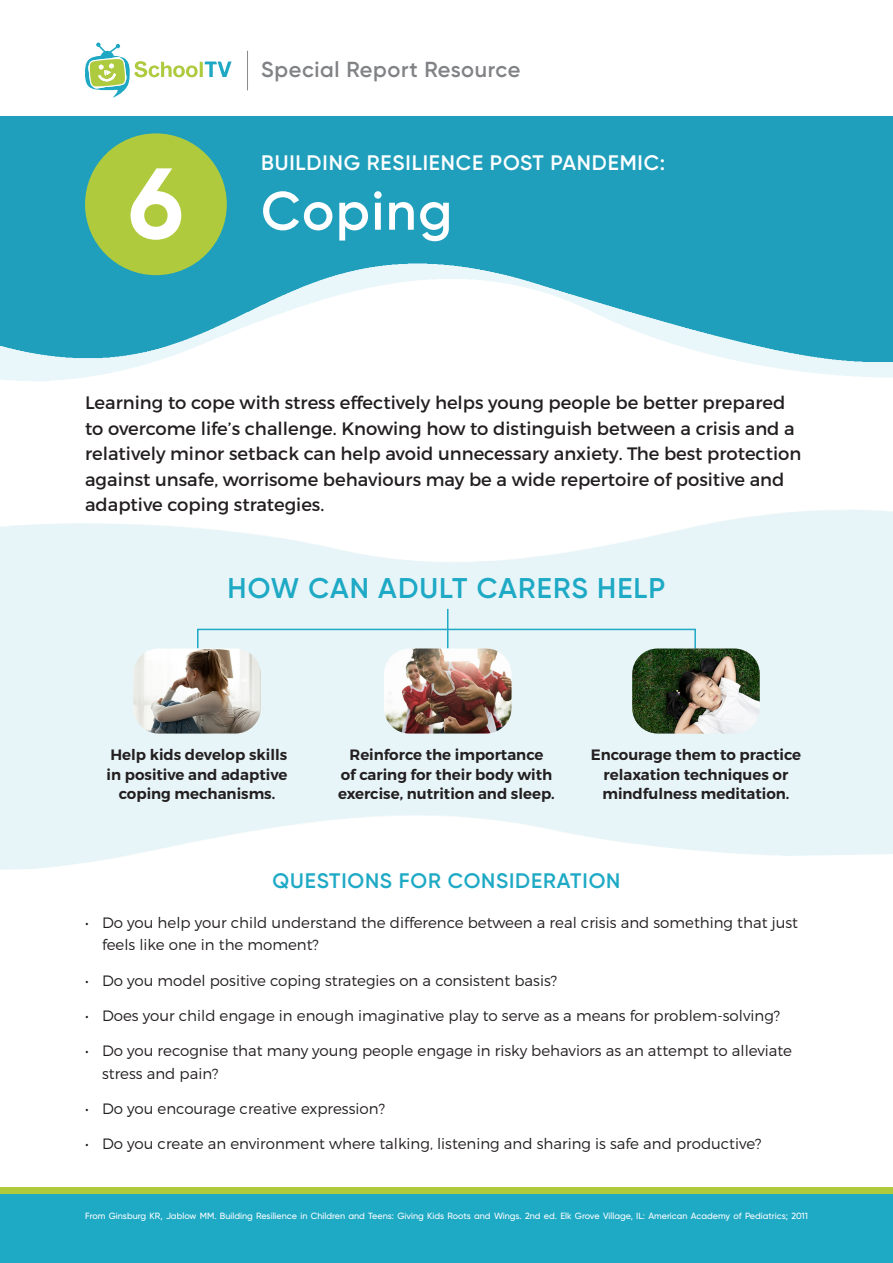
<style>
.page{position:relative;width:893px;height:1263px;background:#fff}
.page>*{position:absolute;margin:0;border:0;box-sizing:border-box;transform-origin:0 0}
.t1{font:700 100.05px "Gilroy";color:#fff}
.t2{font:600 54px "Gilroy";letter-spacing:.03em;color:#fff}
.t3{font:600 28.5px "Gilroy";letter-spacing:.04em;color:#1ea9c5}
.t4{font:600 21.75px "Gilroy";letter-spacing:.03em;color:#808285}
.t5{font:600 21px "Gilroy";letter-spacing:.04em;color:#fff}
.t6{font:600 21px "Gilroy";letter-spacing:.04em;color:#1ea9c5}
.t7{font:18px/25.5px "Montserrat";color:#231f20}
.t8{font:300 15px/22.5px "Montserrat";color:#231f20}
.t9{font:600 15px/19.5px "Montserrat";color:#231f20;text-align:center}
.t10{font:500 9px "Gilroy";color:#fff}
</style>
<div class="page">
<img style="left:0;top:117px;width:893px;height:251px">
<img style="left:0;top:510px;width:893px;height:360px">
<svg style="left:85px;top:43px;width:147px;height:55px"></svg>
<hr style="left:247px;top:51px;width:1px;height:39px;background:#898787">
<div style="left:0;top:1193px;width:893px;height:70px;background:#1ea9c5"></div>
<div style="left:0;top:1187px;width:893px;height:7px;background:#afcb3d"></div>
<div style="left:85px;top:133px;width:142px;height:142px;background:#afcb3d;border-radius:50%"></div>
<div style="left:197px;top:629px;width:499px;height:20px;border:2px solid #1ea9c5"></div>
<hr style="left:447px;top:609px;width:1px;height:39px;background:#1ea9c5">
<img style="left:133px;top:648px;width:128px;height:85px">
<img style="left:384px;top:648px;width:128px;height:85px">
<img style="left:632px;top:648px;width:128px;height:85px">
<p class="t1" style="left:128px;top:141px;width:57px">6</p>
<p class="t4" style="left:261px;top:56px;width:261px">Special Report Resource</p>
<p class="t5" style="left:261px;top:149px;width:405px">BUILDING RESILIENCE POST PANDEMIC:</p>
<p class="t2" style="left:261px;top:177px;width:193px">Coping</p>
<p class="t7" style="left:85px;top:390px;width:718px">Learning to cope with stress effectively helps young people be better prepared to overcome life’s challenge. Knowing how to distinguish between a crisis and a relatively minor setback can help avoid unnecessary anxiety. The best protection against unsafe, worrisome behaviours may be a wide repertoire of positive and adaptive coping strategies.</p>
<p class="t3" style="left:228px;top:570px;width:439px">HOW CAN ADULT CARERS HELP</p>
<p class="t9" style="left:107px;top:745px;width:182px">Help kids develop skills in positive and adaptive coping mechanisms.</p>
<p class="t9" style="left:338px;top:745px;width:218px">Reinforce the importance<br>of caring for their body with exercise, nutrition and sleep.</p>
<p class="t9" style="left:591px;top:745px;width:212px">Encourage them to practice relaxation techniques or mindfulness meditation.</p>
<p class="t6" style="left:273px;top:867px;width:349px">QUESTIONS FOR CONSIDERATION</p>
<p class="t8" style="left:102px;top:911px;width:697px;text-indent:-17px">• Do you help your child understand the difference between a real crisis and something that just feels like one in the moment?</p>
<p class="t8" style="left:85px;top:969px;width:474px">• Do you model positive coping strategies on a consistent basis?</p>
<p class="t8" style="left:85px;top:1004px;width:697px">• Does your child engage in enough imaginative play to serve as a means for problem-solving?</p>
<p class="t8" style="left:102px;top:1039px;width:692px;text-indent:-17px">• Do you recognise that many young people engage in risky behaviors as an attempt to alleviate stress and pain?</p>
<p class="t8" style="left:85px;top:1097px;width:301px">• Do you encourage creative expression?</p>
<p class="t8" style="left:85px;top:1132px;width:678px">• Do you create an environment where talking, listening and sharing is safe and productive?</p>
<p class="t10" style="left:85px;top:1210px;width:724px">From Ginsburg KR, Jablow MM. Building Resilience in Children and Teens: Giving Kids Roots and Wings. 2nd ed. Elk Grove Village, IL: American Academy of Pediatrics; 2011</p>
</div>
